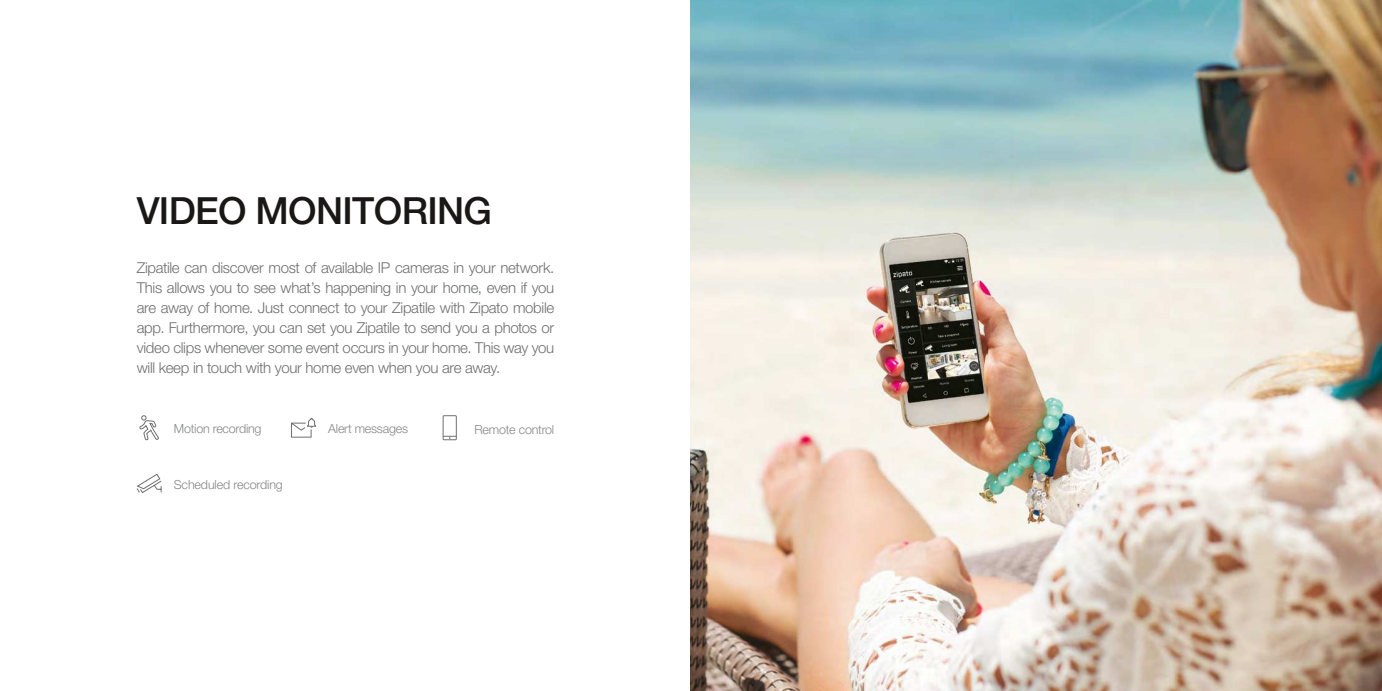
<style>
.page{position:relative;width:1382px;height:691px;background:#fff}
.page>*{position:absolute;margin:0;border:0;box-sizing:border-box;transform-origin:0 0}
.t1{font:500 37.5px "Helvetica Neue";letter-spacing:-.02em;color:#191816}
.t2{font:300 15px/20px "Helvetica Neue";letter-spacing:-.02em;color:#6e6f70;text-align:justify}
.t3{font:300 12.5px "Helvetica Neue";letter-spacing:-.02em;color:#868789}
</style>
<div class="page">
<img style="left:691px;top:0;width:691px;height:691px">
<svg style="left:139px;top:415px;width:20px;height:26px"></svg>
<div style="left:443px;top:415px;width:14px;height:25px;border:1px solid #6e6f70"></div>
<svg style="left:443px;top:436px;width:13px;height:3px"></svg>
<svg style="left:291px;top:418px;width:25px;height:20px"></svg>
<svg style="left:136px;top:473px;width:26px;height:21px"></svg>
<h1 class="t1" style="left:137px;top:190px;width:357px">VIDEO MONITORING</h1>
<p class="t2" style="left:137px;top:259px;width:419px">Zipatile can discover most of available IP cameras in your network.<br>This allows you to see what’s happening in your home, even if you are away of home. Just connect to your Zipatile with Zipato mobile app. Furthermore, you can set you Zipatile to send you a photos or video clips whenever some event occurs in your home. This way you will keep in touch with your home even when you are away.</p>
<p class="t3" style="left:174px;top:424px;width:89px">Motion recording</p>
<p class="t3" style="left:328px;top:424px;width:81px">Alert messages</p>
<p class="t3" style="left:474px;top:424px;width:81px">Remote control</p>
<p class="t3" style="left:174px;top:480px;width:110px">Scheduled recording</p>
</div>
